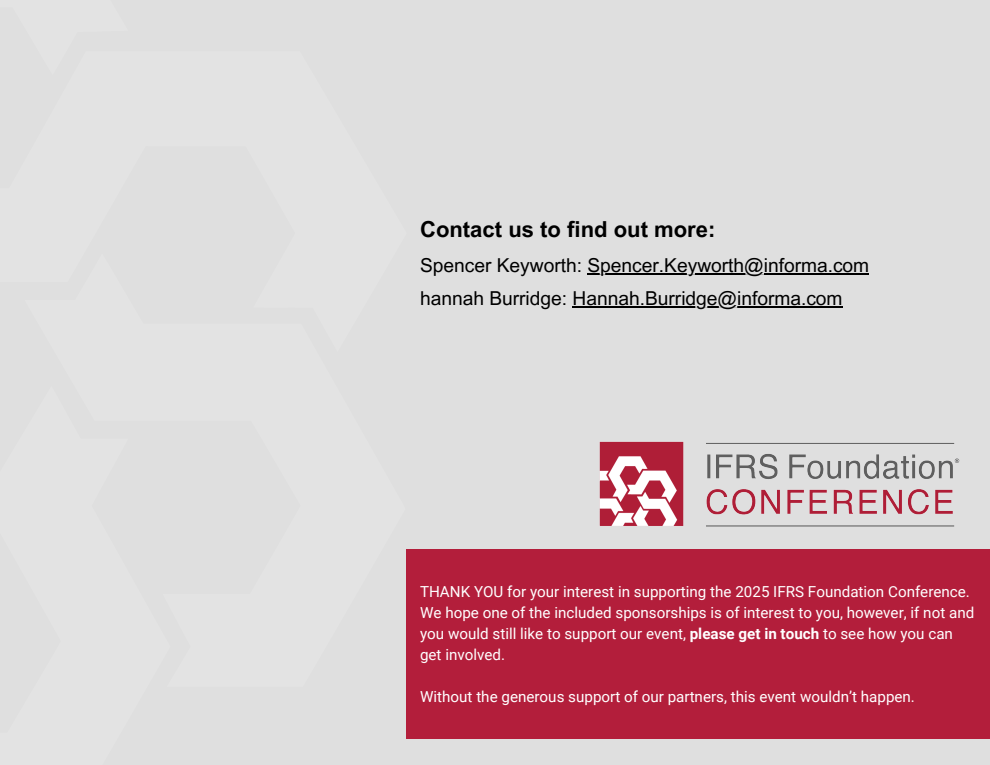
<style>
.page{position:relative;width:990px;height:765px;background:#fff}
.page>*{position:absolute;margin:0;border:0;box-sizing:border-box;transform-origin:0 0}
.t1{font:700 22.08px "Arial MT Pro";color:#000}
.t2{font:19.2px "Arial MT Pro";color:#000}
.t3{font:15.2px/21px "Roboto";color:#fff}
.s1{font-weight:700}
</style>
<div class="page">
<div style="left:0;top:0;width:989px;height:765px;background:#dfdfdf"></div>
<img style="left:599px;top:441px;width:361px;height:86px">
<div style="left:406px;top:550px;width:584px;height:189px;background:#b31e3b"></div>
<hr style="left:588px;top:273px;width:281px;height:1px;background:#000">
<hr style="left:573px;top:306px;width:270px;height:2px;background:#000">
<h2 class="t1" style="left:420px;top:221px;width:297px">Contact us to find out more:</h2>
<h2 class="t2" style="left:420px;top:258px;width:451px">Spencer Keyworth: Spencer.Keyworth@informa.com</h2>
<p class="t2" style="left:420px;top:291px;width:424px">hannah Burridge: Hannah.Burridge@informa.com</p>
<p class="t3" style="left:420px;top:581px;width:556px">THANK YOU for your interest in supporting the 2025 IFRS Foundation Conference.<br>We hope one of the included sponsorships is of interest to you, however, if not and you would still like to support our event, <span class="s1">please get in touch</span> to see how you can get involved.</p>
<h1 class="t3" style="left:420px;top:686px;width:496px">Without the generous support of our partners, this event wouldn’t happen.</h1>
</div>
